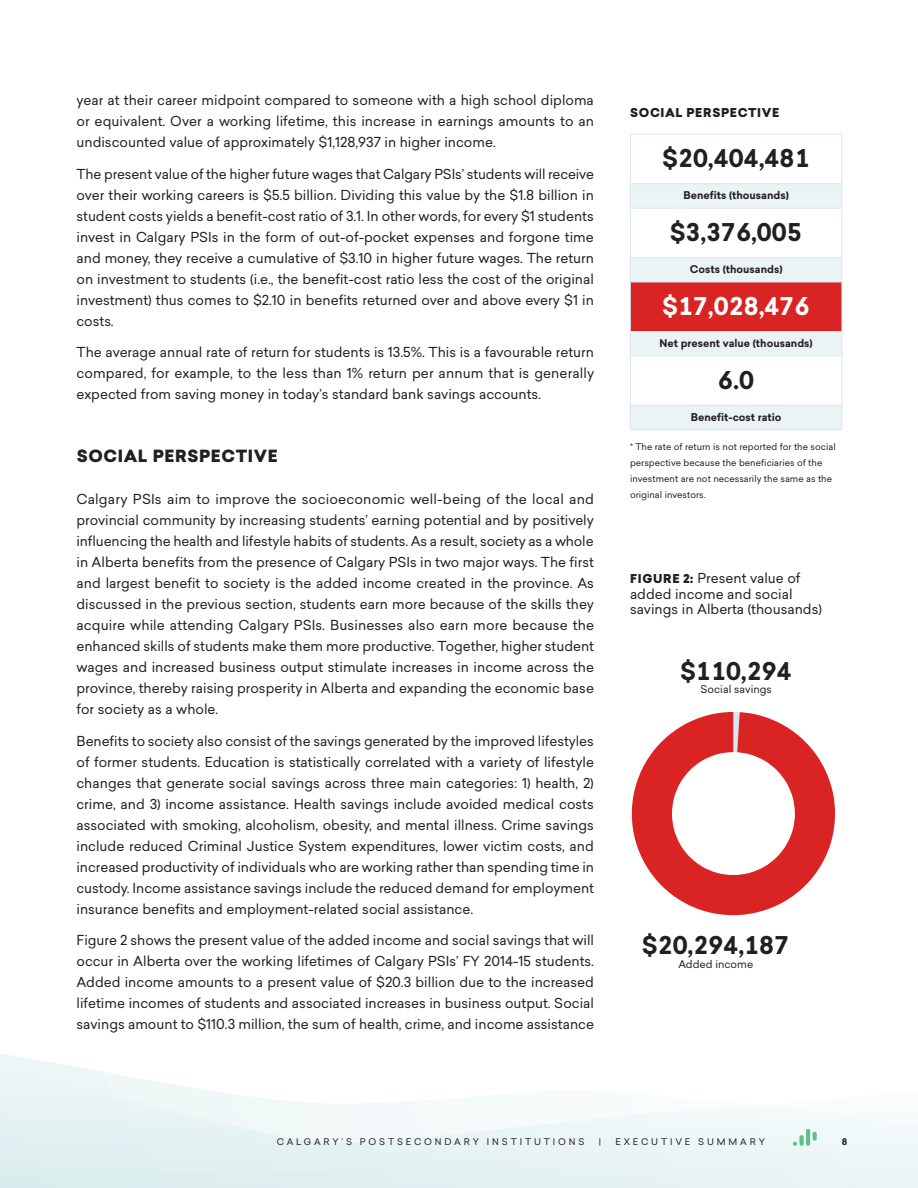
<style>
.page{position:relative;width:918px;height:1188px;background:#fff}
.page>*{position:absolute;margin:0;border:0;box-sizing:border-box;transform-origin:0 0}
.t1{font:285px "Chartwell Pies";color:#da2424}
.Table_Left{font:700 24px "Sailec";letter-spacing:-.02em;color:#231f20}
.Figure_Text{font:700 24px "Sailec";letter-spacing:-.02em;color:#231f20}
.Table_Left-2{font:700 24px "Sailec";letter-spacing:-.02em;color:#fff}
.Heading_2{font:900 16.5px "Sailec";letter-spacing:.035em;color:#231f20}
.Normal_Indented{font:13.5px/21px "Sailec";color:#231f20;text-align:justify}
.Figure_Title{font:13.5px/15.8px "Sailec";color:#231f20}
.Figure_Title-2{font:900 12px "Sailec";letter-spacing:.05em;color:#231f20}
.Table_Left-3{font:700 10.5px "Sailec";color:#231f20}
.Figure_Text-2{font:10.5px "Sailec";color:#231f20}
.Figure_Footnote{font:9px/15.8px "Sailec";letter-spacing:.005em;color:#231f20}
.Figure_Footnote-2{font:9px "Sailec";letter-spacing:.32em;color:#231f20}
.t2{font:700 9px "Sailec";color:#231f20}
.s1{font-weight:900;font-size:12px}
.s2{color:#d7e7ee}
.s3{color:#fff}
</style>
<div class="page">
<svg style="left:0;top:1054px;width:101px;height:18px"></svg>
<svg style="left:0;top:1072px;width:918px;height:116px"></svg>
<div style="left:799px;top:1135px;width:5px;height:11px;background:#5dbf8b;border-radius:2px"></div>
<hr style="left:806px;top:1129px;width:4px;height:17px;background:#5dbf8b;border-radius:2px">
<svg style="left:793px;top:1142px;width:4px;height:4px"></svg>
<svg style="left:813px;top:1132px;width:4px;height:9px"></svg>
<svg style="left:631px;top:184px;width:211px;height:245px"></svg>
<div style="left:630px;top:282px;width:212px;height:50px;background:#da2424"></div>
<hr style="left:630px;top:183px;width:212px;height:1px;background:#d7e7ee">
<hr style="left:630px;top:208px;width:212px;height:1px;background:#d7e7ee">
<hr style="left:630px;top:257px;width:212px;height:1px;background:#d7e7ee">
<hr style="left:630px;top:282px;width:212px;height:1px;background:#d7e7ee">
<hr style="left:630px;top:331px;width:212px;height:1px;background:#d7e7ee">
<hr style="left:630px;top:356px;width:212px;height:1px;background:#d7e7ee">
<hr style="left:630px;top:405px;width:212px;height:1px;background:#d7e7ee">
<hr style="left:630px;top:134px;width:212px;height:1px;background:#d7e7ee">
<hr style="left:630px;top:135px;width:1px;height:48px;background:#d7e7ee">
<hr style="left:842px;top:135px;width:1px;height:48px;background:#d7e7ee">
<svg style="left:630px;top:184px;width:1px;height:24px"></svg>
<svg style="left:842px;top:184px;width:1px;height:24px"></svg>
<hr style="left:630px;top:208px;width:1px;height:49px;background:#d7e7ee">
<hr style="left:842px;top:208px;width:1px;height:49px;background:#d7e7ee">
<svg style="left:630px;top:258px;width:1px;height:24px"></svg>
<svg style="left:842px;top:258px;width:1px;height:24px"></svg>
<hr style="left:630px;top:282px;width:1px;height:49px;background:#d7e7ee">
<hr style="left:842px;top:282px;width:1px;height:49px;background:#d7e7ee">
<svg style="left:630px;top:332px;width:1px;height:24px"></svg>
<svg style="left:842px;top:332px;width:1px;height:24px"></svg>
<hr style="left:630px;top:356px;width:1px;height:49px;background:#d7e7ee">
<hr style="left:842px;top:356px;width:1px;height:49px;background:#d7e7ee">
<svg style="left:630px;top:406px;width:1px;height:23px"></svg>
<svg style="left:842px;top:406px;width:1px;height:23px"></svg>
<hr style="left:630px;top:429px;width:212px;height:1px;background:#d7e7ee">
<p class="Normal_Indented" style="left:76px;top:89px;width:519px">year at their career midpoint compared to someone with a high school diploma or equivalent. Over a working lifetime, this increase in earnings amounts to an undiscounted value of approximately $1,128,937 in higher income.</p>
<p class="Normal_Indented" style="left:76px;top:163px;width:519px">The present value of the higher future wages that Calgary PSIs’ students will receive over their working careers is $5.5 billion. Dividing this value by the $1.8 billion in student costs yields a benefit-cost ratio of 3.1. In other words, for every $1 students invest in Calgary PSIs in the form of out-of-pocket expenses and forgone time and money, they receive a cumulative of $3.10 in higher future wages. The return on investment to students (i.e., the benefit-cost ratio less the cost of the original investment) thus comes to $2.10 in benefits returned over and above every $1 in costs.</p>
<p class="Normal_Indented" style="left:76px;top:341px;width:519px">The average annual rate of return for students is 13.5%. This is a favourable return compared, for example, to the less than 1% return per annum that is generally expected from saving money in today’s standard bank savings accounts.</p>
<p class="Heading_2" style="left:77px;top:444px;width:202px">SOCIAL PERSPECTIVE</p>
<p class="Normal_Indented" style="left:76px;top:488px;width:519px">Calgary PSIs aim to improve the socioeconomic well-being of the local and provincial community by increasing students’ earning potential and by positively influencing the health and lifestyle habits of students. As a result, society as a whole in Alberta benefits from the presence of Calgary PSIs in two major ways. The first and largest benefit to society is the added income created in the province. As discussed in the previous section, students earn more because of the skills they acquire while attending Calgary PSIs. Businesses also earn more because the enhanced skills of students make them more productive. Together, higher student wages and increased business output stimulate increases in income across the province, thereby raising prosperity in Alberta and expanding the economic base for society as a whole.</p>
<p class="Normal_Indented" style="left:76px;top:730px;width:519px">Benefits to society also consist of the savings generated by the improved lifestyles of former students. Education is statistically correlated with a variety of lifestyle changes that generate social savings across three main categories: 1) health, 2) crime, and 3) income assistance. Health savings include avoided medical costs associated with smoking, alcoholism, obesity, and mental illness. Crime savings include reduced Criminal Justice System expenditures, lower victim costs, and increased productivity of individuals who are working rather than spending time in custody. Income assistance savings include the reduced demand for employment insurance benefits and employment-related social assistance.</p>
<p class="Normal_Indented" style="left:76px;top:929px;width:519px">Figure 2 shows the present value of the added income and social savings that will occur in Alberta over the working lifetimes of Calgary PSIs’ FY 2014-15 students.<br>Added income amounts to a present value of $20.3 billion due to the increased lifetime incomes of students and associated increases in business output. Social savings amount to $110.3 million, the sum of health, crime, and income assistance</p>
<p class="Figure_Title-2" style="left:630px;top:104px;width:151px">SOCIAL PERSPECTIVE</p>
<p class="Table_Left" style="left:662px;top:141px;width:149px">$20,404,481</p>
<p class="Table_Left-3" style="left:683px;top:188px;width:107px">Benefits (thousands)</p>
<p class="Table_Left" style="left:670px;top:215px;width:134px">$3,376,005</p>
<p class="Table_Left-3" style="left:690px;top:262px;width:94px">Costs (thousands)</p>
<p class="Table_Left-2" style="left:662px;top:289px;width:149px">$17,028,476</p>
<p class="Table_Left-3" style="left:660px;top:336px;width:155px">Net present value (thousands)</p>
<p class="Table_Left" style="left:718px;top:363px;width:38px">6.0</p>
<p class="Table_Left-3" style="left:691px;top:409px;width:92px">Benefit-cost ratio</p>
<p class="Figure_Footnote" style="left:630px;top:439px;width:207px">* The rate of return is not reported for the social perspective because the beneficiaries of the investment are not necessarily the same as the original investors.</p>
<p class="Figure_Title" style="left:630px;top:570px;width:193px"><span class="s1">FIGURE 2:</span> Present value of added income and social savings in Alberta (thousands)</p>
<p class="Figure_Text" style="left:680px;top:654px;width:114px">$110,294</p>
<p class="Figure_Text-2" style="left:701px;top:682px;width:73px">Social savings</p>
<p class="t1" style="left:618px;top:639px;width:451px"><span class="s2">1</span>99<span class="s3">E</span></p>
<p class="Figure_Text" style="left:642px;top:928px;width:149px">$20,294,187</p>
<p class="Figure_Text-2" style="left:678px;top:956px;width:76px">Added income</p>
<p class="Figure_Footnote-2" style="left:277px;top:1135px;width:309px">CALGARY’S POSTSECONDARY INSTITUTIONS</p>
<p class="Figure_Footnote" style="left:599px;top:1133px;width:4px">|</p>
<p class="Figure_Footnote-2" style="left:616px;top:1135px;width:151px">EXECUTIVE SUMMARY</p>
<p class="t2" style="left:842px;top:1135px;width:7px">8</p>
</div>
